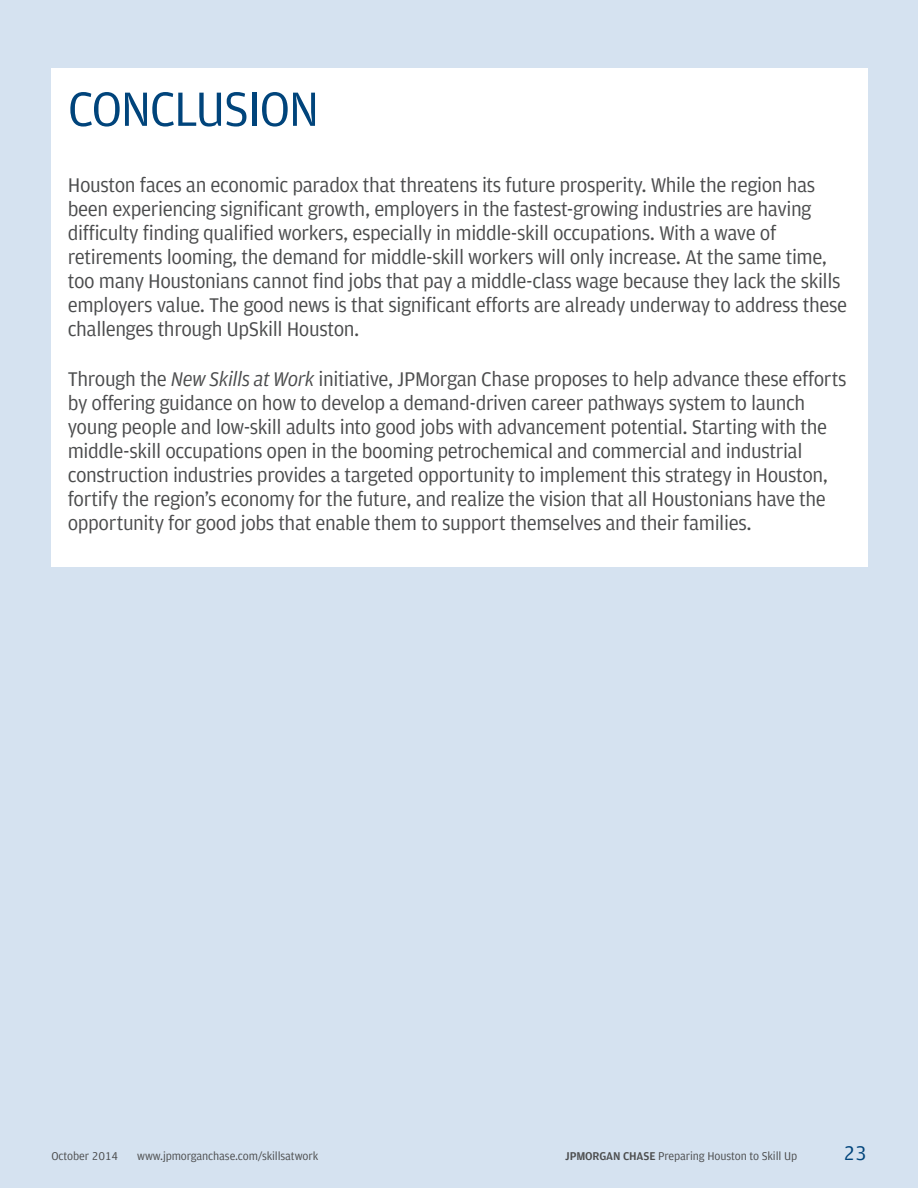
<style>
.page{position:relative;width:918px;height:1188px;background:#d5e2f0}
.page>*{position:absolute;margin:0;border:0;box-sizing:border-box;transform-origin:0 0}
.Header_level_2{font:51px "Amplitude TF";letter-spacing:-.03em;color:#00447b}
.Header_level_2-2{font:21px/24px "Amplitude TF";letter-spacing:-.02em;color:#4b4c4d}
.t1{font:21px "Amplitude TF";color:#00447b}
.t2{font:12px "Amplitude TF";letter-spacing:-.01em;color:#4b4c4d}
.s1{font-style:italic}
.s2{font-weight:700}
</style>
<div class="page">
<div style="left:51px;top:68px;width:816px;height:499px;background:#fff"></div>
<p class="Header_level_2" style="left:68px;top:81px;width:253px">CONCLUSION</p>
<p class="Header_level_2-2" style="left:68px;top:174px;width:781px">Houston faces an economic paradox that threatens its future prosperity. While the region has been experiencing significant growth, employers in the fastest-growing industries are having difficulty finding qualified workers, especially in middle-skill occupations. With a wave of retirements looming, the demand for middle-skill workers will only increase. At the same time, too many Houstonians cannot find jobs that pay a middle-class wage because they lack the skills employers value. The good news is that significant efforts are already underway to address these challenges through UpSkill Houston.</p>
<p class="Header_level_2-2" style="left:68px;top:367px;width:780px">Through the <span class="s1">New Skills at Work</span> initiative, JPMorgan Chase proposes to help advance these efforts by offering guidance on how to develop a demand-driven career pathways system to launch young people and low-skill adults into good jobs with advancement potential. Starting with the middle-skill occupations open in the booming petrochemical and commercial and industrial construction industries provides a targeted opportunity to implement this strategy in Houston, fortify the region’s economy for the future, and realize the vision that all Houstonians have the opportunity for good jobs that enable them to support themselves and their families.</p>
<p class="t2" style="left:51px;top:1149px;width:68px">October 2014</p>
<p class="t2" style="left:137px;top:1149px;width:183px">www.jpmorganchase.com/skillsatwork</p>
<p class="t2" style="left:565px;top:1149px;width:234px"><span class="s2">JPMORGAN CHASE</span> Preparing Houston to Skill Up</p>
<p class="t1" style="left:844px;top:1142px;width:25px">23</p>
</div>
